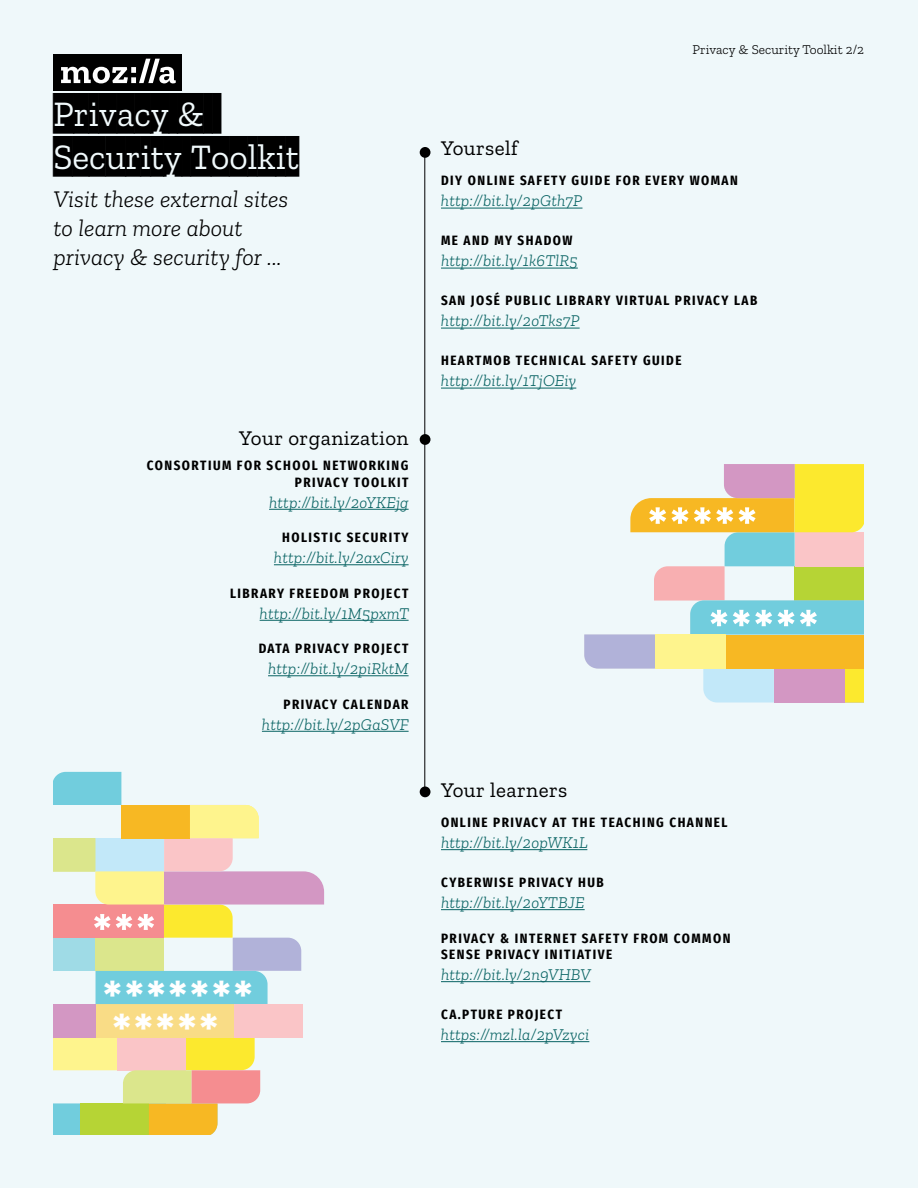
<style>
.page{position:relative;width:918px;height:1188px;background:#eff8fa}
.page>*{position:absolute;margin:0;border:0;box-sizing:border-box;transform-origin:0 0}
.t1{font:700 46.65px "Zilla Slab";color:#fff}
.t2{font:36px/43.2px "Zilla Slab Regular Highlight";color:#000}
.t3{font:italic 300 24px/28.8px "Zilla Slab";color:#000}
.t4{font:21px "Zilla Slab";letter-spacing:.02em;color:#000}
.t5{font:italic 300 16.5px "Zilla Slab";letter-spacing:.01em;color:#086363}
.t6{font:700 13.5px/16.5px "Fira Sans Condensed";letter-spacing:.11em;color:#000}
.t7{font:300 13.5px "Zilla Slab";color:#000}
</style>
<div class="page">
<hr style="left:441px;top:208px;width:142px;height:1px;background:#086363">
<hr style="left:441px;top:268px;width:137px;height:1px;background:#086363">
<hr style="left:441px;top:328px;width:139px;height:1px;background:#086363">
<hr style="left:441px;top:388px;width:135px;height:1px;background:#086363">
<hr style="left:441px;top:849px;width:146px;height:1px;background:#086363">
<hr style="left:441px;top:909px;width:144px;height:1px;background:#086363">
<hr style="left:441px;top:981px;width:149px;height:1px;background:#086363">
<hr style="left:441px;top:1041px;width:148px;height:1px;background:#086363">
<hr style="left:269px;top:509px;width:140px;height:1px;background:#086363">
<hr style="left:274px;top:564px;width:135px;height:1px;background:#086363">
<hr style="left:260px;top:620px;width:149px;height:1px;background:#086363">
<hr style="left:268px;top:675px;width:141px;height:1px;background:#086363">
<hr style="left:262px;top:731px;width:147px;height:1px;background:#086363">
<hr style="left:425px;top:152px;width:1px;height:640px;background:#000">
<div style="left:420px;top:147px;width:10px;height:11px;background:#000;border-radius:50%"></div>
<div style="left:420px;top:434px;width:10px;height:11px;background:#000;border-radius:50%"></div>
<div style="left:420px;top:786px;width:10px;height:11px;background:#000;border-radius:50%"></div>
<div style="left:53px;top:54px;width:128px;height:37px;background:#000"></div>
<svg style="left:61px;top:59px;width:115px;height:24px"></svg>
<div style="left:53px;top:1037px;width:64px;height:33px;background:#fef48d"></div>
<div style="left:117px;top:1037px;width:69px;height:33px;background:#fac5c7"></div>
<div style="left:96px;top:1004px;width:138px;height:33px;background:#f9dc86"></div>
<div style="left:53px;top:1004px;width:43px;height:33px;background:#d397c3"></div>
<div style="left:234px;top:1004px;width:69px;height:33px;background:#fac5c7"></div>
<svg style="left:53px;top:1104px;width:27px;height:30px"></svg>
<div style="left:80px;top:1103px;width:69px;height:31px;background:#b6d435"></div>
<svg style="left:123px;top:1037px;width:137px;height:97px"></svg>
<svg style="left:53px;top:772px;width:271px;height:232px"></svg>
<svg style="left:584px;top:464px;width:280px;height:239px"></svg>
<h2 class="t2" style="left:53px;top:93px;width:247px">PRIVACY &amp;<br>SECURITY TOOLKIT</h2>
<h3 class="t3" style="left:53px;top:185px;width:236px">Visit these external sites to learn more about privacy &amp; security for ...</h3>
<h3 class="t4" style="left:239px;top:426px;width:171px">Your organization</h3>
<p class="t6" style="left:147px;top:456px;width:263px;text-align:right">CONSORTIUM FOR SCHOOL NETWORKING<br>PRIVACY TOOLKIT</p>
<p class="t5" style="left:269px;top:493px;width:141px">http://bit.ly/2oYKEjg</p>
<p class="t6" style="left:282px;top:528px;width:128px">HOLISTIC SECURITY</p>
<p class="t5" style="left:274px;top:549px;width:136px">http://bit.ly/2axCiry</p>
<p class="t6" style="left:230px;top:583px;width:180px">LIBRARY FREEDOM PROJECT</p>
<p class="t5" style="left:260px;top:604px;width:151px">http://bit.ly/1M5pxmT</p>
<p class="t6" style="left:259px;top:639px;width:151px">DATA PRIVACY PROJECT</p>
<p class="t5" style="left:268px;top:660px;width:142px">http://bit.ly/2piRktM</p>
<p class="t6" style="left:284px;top:694px;width:126px">PRIVACY CALENDAR</p>
<p class="t5" style="left:262px;top:715px;width:148px">http://bit.ly/2pGaSVF</p>
<h1 class="t1" style="left:103px;top:964px;width:152px">*******</h1>
<h1 class="t1" style="left:112px;top:997px;width:108px">*****</h1>
<p class="t7" style="left:693px;top:42px;width:173px">Privacy &amp; Security Toolkit 2/2</p>
<h3 class="t4" style="left:441px;top:137px;width:78px">Yourself</h3>
<p class="t6" style="left:441px;top:171px;width:298px">DIY ONLINE SAFETY GUIDE FOR EVERY WOMAN</p>
<p class="t5" style="left:441px;top:192px;width:143px">http://bit.ly/2pGth7P</p>
<p class="t6" style="left:441px;top:231px;width:133px">ME AND MY SHADOW</p>
<p class="t5" style="left:441px;top:252px;width:138px">http://bit.ly/1k6TlR5</p>
<p class="t6" style="left:441px;top:291px;width:318px">SAN JOSÉ PUBLIC LIBRARY VIRTUAL PRIVACY LAB</p>
<p class="t5" style="left:441px;top:312px;width:140px">http://bit.ly/2oTks7P</p>
<p class="t6" style="left:441px;top:351px;width:242px">HEARTMOB TECHNICAL SAFETY GUIDE</p>
<p class="t5" style="left:441px;top:372px;width:137px">http://bit.ly/1TjOEiy</p>
<h3 class="t4" style="left:441px;top:778px;width:128px">Your learners</h3>
<p class="t6" style="left:441px;top:813px;width:288px">ONLINE PRIVACY AT THE TEACHING CHANNEL</p>
<p class="t5" style="left:441px;top:833px;width:148px">http://bit.ly/2opWK1L</p>
<p class="t6" style="left:441px;top:873px;width:164px">CYBERWISE PRIVACY HUB</p>
<p class="t5" style="left:441px;top:893px;width:145px">http://bit.ly/2oYTBJE</p>
<p class="t6" style="left:441px;top:928px;width:291px">PRIVACY &amp; INTERNET SAFETY FROM COMMON<br>SENSE PRIVACY INITIATIVE</p>
<p class="t5" style="left:441px;top:965px;width:151px">http://bit.ly/2n9VHBV</p>
<p class="t6" style="left:441px;top:1005px;width:123px">CA.PTURE PROJECT</p>
<p class="t5" style="left:441px;top:1025px;width:150px">https://mzl.la/2pVzyci</p>
</div>
